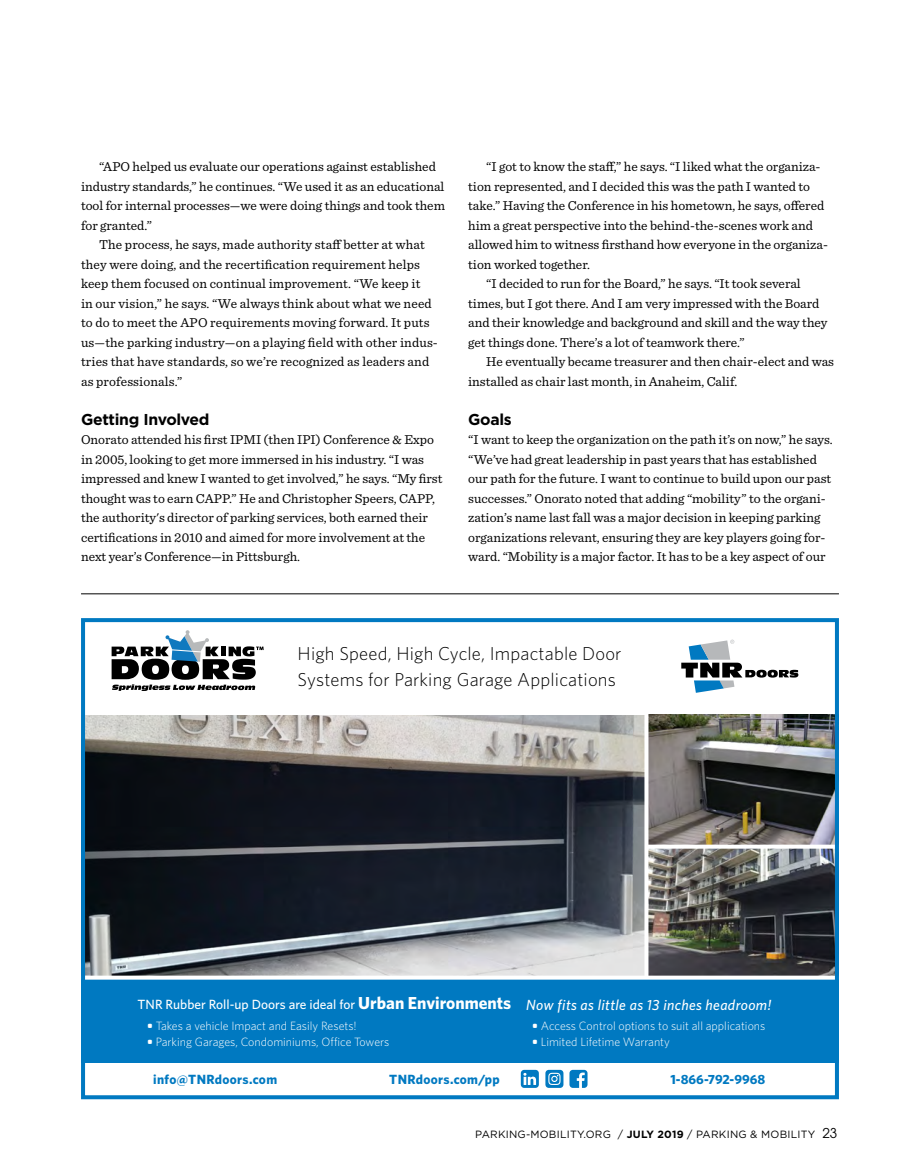
<style>
.page{position:relative;width:905px;height:1175px;background:#fff}
.page>*{position:absolute;margin:0;border:0;box-sizing:border-box;transform-origin:0 0}
.t1{font:300 18.75px/26.7px "Whitney";letter-spacing:.01em;color:#000}
.Subhead{font:700 15.75px "Gotham";letter-spacing:-.02em;color:#000}
.t2{font:italic 500 14.7px "Whitney";letter-spacing:.025em;color:#fff}
.Text_Sentinel{font:13.5px/19.5px "Sentinel";color:#000}
.Text_Sentinel_NI{font:13.5px/19.5px "Sentinel";color:#000}
.t3{font:700 13.35px "Whitney";letter-spacing:.025em;color:#0079c1}
.t4{font:700 13.35px "Whitney";color:#0079c1}
.t5{font:300 12px "Whitney";color:#fff}
.t6{font:10.5px "Gotham";letter-spacing:.02em;color:#000}
.s1{font-style:normal;font-size:13.35px}
.s2{font-weight:700;font-style:normal;font-size:17.4px}
.s3{font-weight:700}
.s4{font-family:"ITC Avant Garde Std";font-size:13.5px}
</style>
<div class="page">
<hr style="left:81px;top:593px;width:757px;height:1px;background:#000">
<img style="left:86px;top:715px;width:558px;height:260px">
<div style="left:81px;top:979px;width:757px;height:96px;background:#0079c1"></div>
<div style="left:81px;top:1063px;width:757px;height:36px;background:#fff"></div>
<img style="left:648px;top:714px;width:185px;height:261px">
<svg style="left:681px;top:639px;width:117px;height:54px"></svg>
<svg style="left:644px;top:715px;width:1px;height:260px"></svg>
<svg style="left:648px;top:844px;width:185px;height:4px"></svg>
<svg style="left:112px;top:630px;width:152px;height:61px"></svg>
<svg style="left:521px;top:1069px;width:18px;height:18px"></svg>
<svg style="left:569px;top:1069px;width:18px;height:18px"></svg>
<svg style="left:545px;top:1069px;width:18px;height:18px"></svg>
<svg style="left:86px;top:975px;width:747px;height:1px"></svg>
<div style="left:81px;top:618px;width:757px;height:481px;border:4px solid #0079c1"></div>
<p class="Text_Sentinel" style="left:81px;top:156px;width:365px;text-indent:18px">“APO helped us evaluate our operations against established industry standards,” he continues. “We used it as an educational tool for internal processes—we were doing things and took them for granted.”</p>
<p class="Text_Sentinel" style="left:81px;top:234px;width:358px;text-indent:18px">The process, he says, made authority staff better at what they were doing, and the recertification requirement helps keep them focused on continual improvement. “We keep it<br>in our vision,” he says. “We always think about what we need to do to meet the APO requirements moving forward. It puts us—the parking industry—on a playing field with other indus&shy;tries that have standards, so we’re recognized as leaders and as professionals.”</p>
<p class="Subhead" style="left:81px;top:408px;width:130px">Getting Involved</p>
<p class="Text_Sentinel_NI" style="left:81px;top:429px;width:363px">Onorato attended his first IPMI (then IPI) Conference &amp; Expo in 2005, looking to get more immersed in his industry. “I was impressed and knew I wanted to get involved,” he says. “My first thought was to earn CAPP.” He and Christopher Speers, CAPP, the authority's director of parking services, both earned their certifications in 2010 and aimed for more involvement at the next year’s Conference—in Pittsburgh.</p>
<p class="Text_Sentinel" style="left:468px;top:156px;width:361px;text-indent:18px">“I got to know the staff,” he says. “I liked what the organiza&shy;tion represented, and I decided this was the path I wanted to take.” Having the Conference in his hometown, he says, offered him a great perspective into the behind-the-scenes work and allowed him to witness firsthand how everyone in the organiza&shy;tion worked together.</p>
<p class="Text_Sentinel" style="left:468px;top:273px;width:361px;text-indent:18px">“I decided to run for the Board,” he says. “It took several times, but I got there. And I am very impressed with the Board and their knowledge and background and skill and the way they get things done. There’s a lot of teamwork there.”</p>
<p class="Text_Sentinel" style="left:468px;top:351px;width:367px;text-indent:18px">He eventually became treasurer and then chair-elect and was installed as chair last month, in Anaheim, Calif.</p>
<p class="Subhead" style="left:468px;top:408px;width:45px">Goals</p>
<p class="Text_Sentinel_NI" style="left:468px;top:429px;width:366px">“I want to keep the organization on the path it’s on now,” he says. “We’ve had great leadership in past years that has established our path for the future. I want to continue to build upon our past successes.” Onorato noted that adding “mobility” to the organi&shy;zation’s name last fall was a major decision in keeping parking organizations relevant, ensuring they are key players going for&shy;ward. “Mobility is a major factor. It has to be a key aspect of our</p>
<p class="t1" style="left:297px;top:639px;width:325px">High Speed, High Cycle, Impactable Door<br>Systems for Parking Garage Applications</p>
<p class="t2" style="left:138px;top:995px;width:635px"><span class="s1">TNR Rubber Roll-up Doors are ideal for</span> <span class="s2">Urban Environments</span> Now fits as little as 13 inches headroom!</p>
<p class="t5" style="left:147px;top:1018px;width:211px"><span class="s3">•</span> Takes a vehicle Impact and Easily Resets!</p>
<p class="t5" style="left:532px;top:1018px;width:235px"><span class="s3">•</span> Access Control options to suit all applications</p>
<p class="t5" style="left:147px;top:1034px;width:243px"><span class="s3">•</span> Parking Garages, Condominiums, Office Towers</p>
<p class="t5" style="left:532px;top:1034px;width:139px"><span class="s3">•</span> Limited Lifetime Warranty</p>
<p class="t3" style="left:153px;top:1071px;width:125px">info@TNRdoors.com</p>
<p class="t3" style="left:389px;top:1071px;width:112px">TNRdoors.com/pp</p>
<p class="t4" style="left:670px;top:1071px;width:96px">1-866-792-9968</p>
<p class="t6" style="left:475px;top:1127px;width:364px">PARKING-MOBILITY.ORG / <span class="s3">JULY 2019</span> / PARKING &amp; MOBILITY <span class="s4">23</span></p>
</div>
